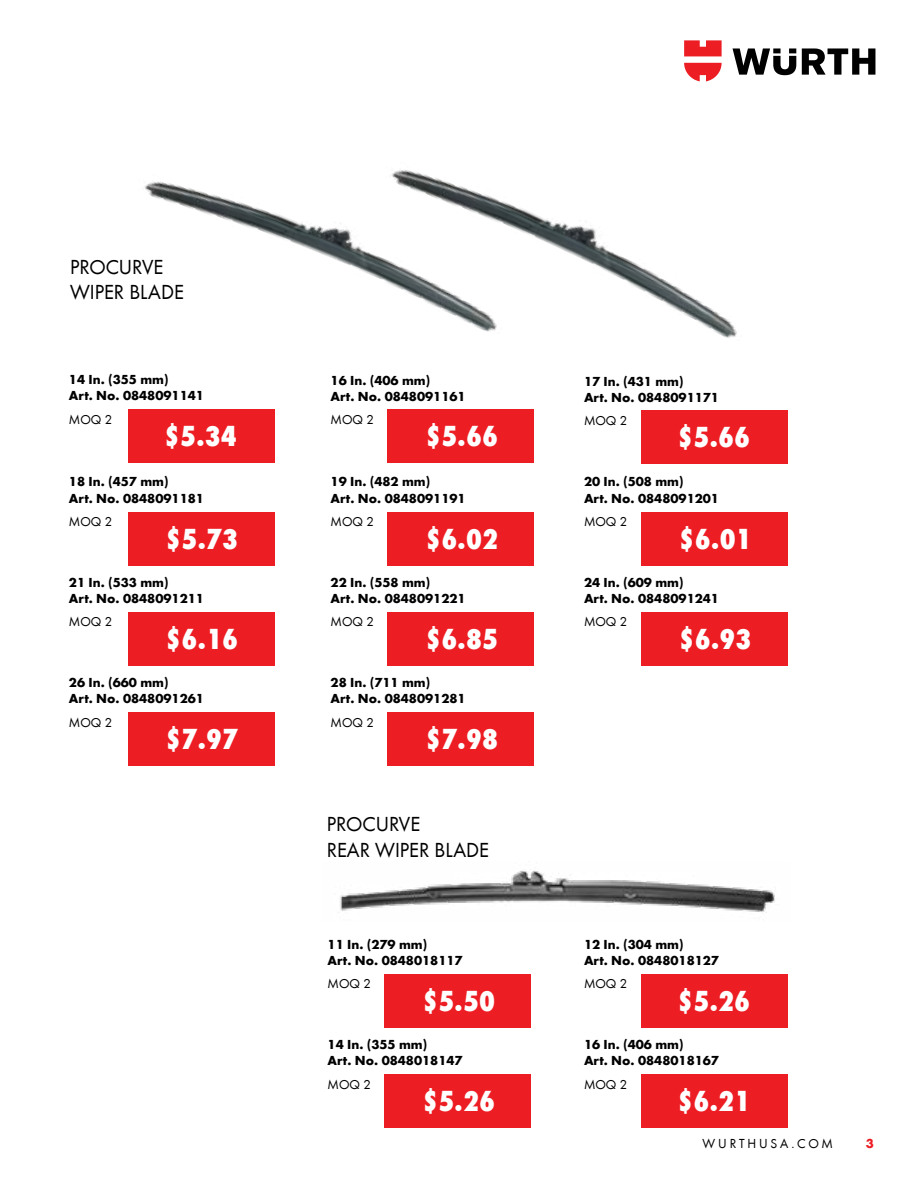
<style>
.page{position:relative;width:918px;height:1188px;background:#fff}
.page>*{position:absolute;margin:0;border:0;box-sizing:border-box;transform-origin:0 0}
.t1{font:30px "Wuerth Extra Bold Cond Caps";color:#fff}
.t2{font:21px/25.2px "Wuerth";color:#000}
.t3{font:700 13.5px/16.2px "Wuerth";color:#000}
.t4{font:13.5px "Wuerth";color:#000}
.t5{font:13.5px "Wuerth";letter-spacing:.205em;color:#000}
.t6{font:700 13.5px "Wuerth";color:#ed1d24}
</style>
<div class="page">
<svg style="left:733px;top:48px;width:142px;height:27px"></svg>
<svg style="left:684px;top:40px;width:38px;height:41px"></svg>
<div style="left:128px;top:409px;width:146px;height:53px;background:#ed1d24"></div>
<div style="left:388px;top:409px;width:146px;height:53px;background:#ed1d24"></div>
<div style="left:641px;top:410px;width:147px;height:54px;background:#ed1d24"></div>
<div style="left:128px;top:512px;width:146px;height:53px;background:#ed1d24"></div>
<div style="left:388px;top:512px;width:146px;height:53px;background:#ed1d24"></div>
<div style="left:641px;top:512px;width:147px;height:53px;background:#ed1d24"></div>
<div style="left:128px;top:612px;width:146px;height:54px;background:#ed1d24"></div>
<div style="left:388px;top:612px;width:146px;height:54px;background:#ed1d24"></div>
<div style="left:641px;top:612px;width:147px;height:54px;background:#ed1d24"></div>
<div style="left:128px;top:713px;width:146px;height:53px;background:#ed1d24"></div>
<div style="left:388px;top:713px;width:146px;height:53px;background:#ed1d24"></div>
<div style="left:385px;top:974px;width:146px;height:54px;background:#ed1d24"></div>
<div style="left:641px;top:974px;width:147px;height:54px;background:#ed1d24"></div>
<div style="left:385px;top:1075px;width:146px;height:53px;background:#ed1d24"></div>
<div style="left:641px;top:1075px;width:147px;height:53px;background:#ed1d24"></div>
<img style="left:144px;top:181px;width:234px;height:97px">
<img style="left:378px;top:170px;width:359px;height:168px">
<img style="left:340px;top:870px;width:435px;height:43px">
<h2 class="t2" style="left:70px;top:253px;width:115px">PROCURVE<br>WIPER BLADE</h2>
<p class="t3" style="left:69px;top:370px;width:137px">14 In. (355 mm)<br>Art. No. 0848091141</p>
<h1 class="t1" style="left:164px;top:415px;width:74px">$5.34</h1>
<p class="t4" style="left:69px;top:410px;width:45px">MOQ 2</p>
<p class="t3" style="left:69px;top:473px;width:137px">18 In. (457 mm)<br>Art. No. 0848091181</p>
<h1 class="t1" style="left:166px;top:518px;width:74px">$5.73</h1>
<p class="t4" style="left:69px;top:512px;width:45px">MOQ 2</p>
<p class="t3" style="left:69px;top:573px;width:137px">21 In. (533 mm)<br>Art. No. 0848091211</p>
<h1 class="t1" style="left:166px;top:618px;width:74px">$6.16</h1>
<p class="t4" style="left:69px;top:613px;width:45px">MOQ 2</p>
<p class="t3" style="left:69px;top:674px;width:137px">26 In. (660 mm)<br>Art. No. 0848091261</p>
<h1 class="t1" style="left:166px;top:718px;width:74px">$7.97</h1>
<p class="t4" style="left:69px;top:713px;width:45px">MOQ 2</p>
<p class="t3" style="left:331px;top:371px;width:137px">16 In. (406 mm)<br>Art. No. 0848091161</p>
<h1 class="t1" style="left:425px;top:415px;width:74px">$5.66</h1>
<p class="t4" style="left:331px;top:411px;width:45px">MOQ 2</p>
<p class="t3" style="left:331px;top:473px;width:137px">19 In. (482 mm)<br>Art. No. 0848091191</p>
<h1 class="t1" style="left:425px;top:518px;width:74px">$6.02</h1>
<p class="t4" style="left:331px;top:512px;width:45px">MOQ 2</p>
<p class="t3" style="left:331px;top:573px;width:137px">22 In. (558 mm)<br>Art. No. 0848091221</p>
<h1 class="t1" style="left:425px;top:618px;width:74px">$6.85</h1>
<p class="t4" style="left:331px;top:613px;width:45px">MOQ 2</p>
<p class="t3" style="left:331px;top:674px;width:137px">28 In. (711 mm)<br>Art. No. 0848091281</p>
<h1 class="t1" style="left:425px;top:718px;width:74px">$7.98</h1>
<p class="t4" style="left:331px;top:713px;width:45px">MOQ 2</p>
<h2 class="t2" style="left:327px;top:811px;width:164px">PROCURVE<br>REAR WIPER BLADE</h2>
<p class="t3" style="left:328px;top:935px;width:137px">11 In. (279 mm)<br>Art. No. 0848018117</p>
<h1 class="t1" style="left:422px;top:980px;width:74px">$5.50</h1>
<p class="t4" style="left:328px;top:975px;width:45px">MOQ 2</p>
<p class="t3" style="left:328px;top:1036px;width:137px">14 In. (355 mm)<br>Art. No. 0848018147</p>
<h1 class="t1" style="left:422px;top:1080px;width:74px">$5.26</h1>
<p class="t4" style="left:328px;top:1075px;width:45px">MOQ 2</p>
<p class="t3" style="left:584px;top:372px;width:137px">17 In. (431 mm)<br>Art. No. 0848091171</p>
<h1 class="t1" style="left:677px;top:416px;width:74px">$5.66</h1>
<p class="t4" style="left:584px;top:412px;width:45px">MOQ 2</p>
<p class="t3" style="left:584px;top:473px;width:137px">20 In. (508 mm)<br>Art. No. 0848091201</p>
<h1 class="t1" style="left:679px;top:518px;width:74px">$6.01</h1>
<p class="t4" style="left:584px;top:512px;width:45px">MOQ 2</p>
<p class="t3" style="left:584px;top:573px;width:137px">24 In. (609 mm)<br>Art. No. 0848091241</p>
<h1 class="t1" style="left:679px;top:618px;width:74px">$6.93</h1>
<p class="t4" style="left:584px;top:613px;width:45px">MOQ 2</p>
<p class="t3" style="left:584px;top:935px;width:137px">12 In. (304 mm)<br>Art. No. 0848018127</p>
<h1 class="t1" style="left:677px;top:980px;width:74px">$5.26</h1>
<p class="t4" style="left:584px;top:975px;width:45px">MOQ 2</p>
<p class="t3" style="left:584px;top:1036px;width:137px">16 In. (406 mm)<br>Art. No. 0848018167</p>
<h1 class="t1" style="left:677px;top:1080px;width:74px">$6.21</h1>
<p class="t4" style="left:584px;top:1075px;width:45px">MOQ 2</p>
<p class="t5" style="left:703px;top:1134px;width:132px">WURTHUSA.COM</p>
<p class="t6" style="left:866px;top:1134px;width:10px">3</p>
</div>
